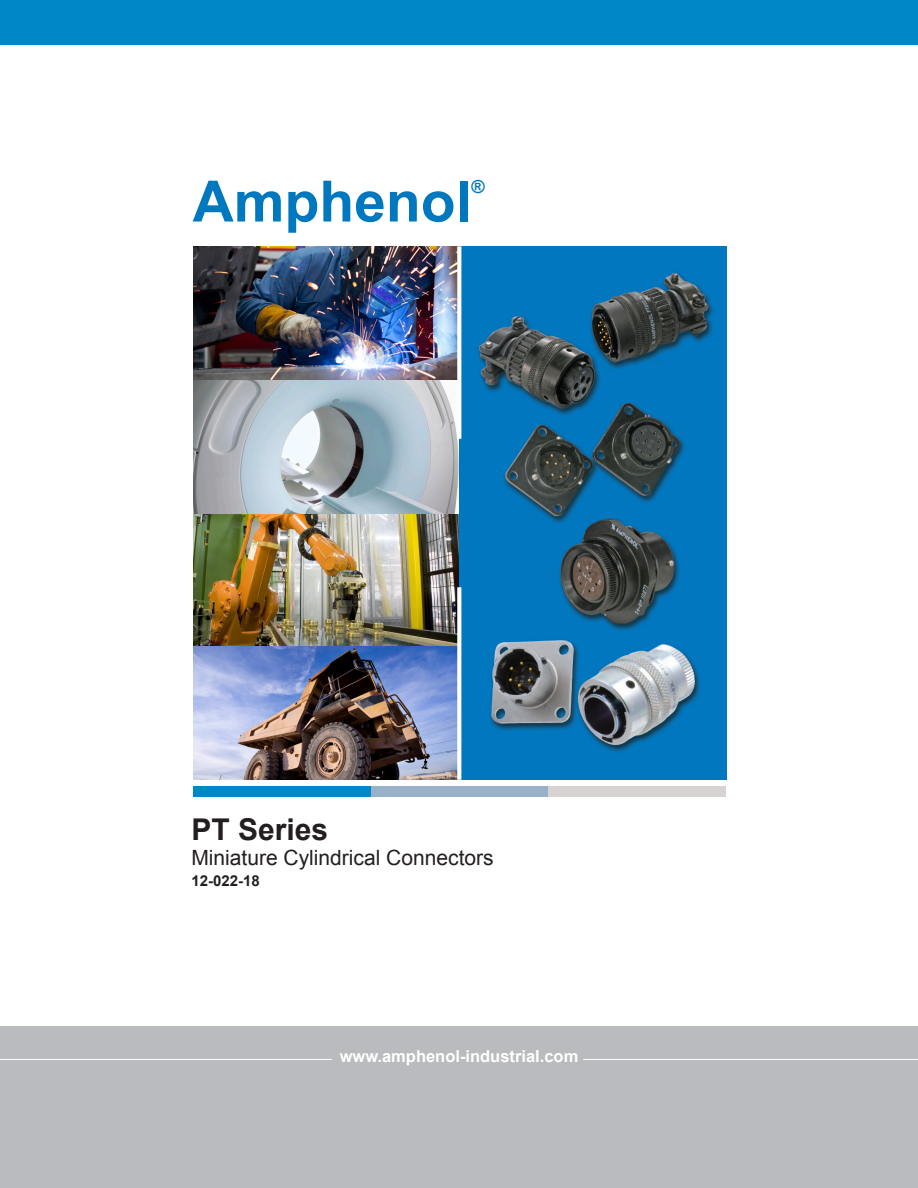
<style>
.page{position:relative;width:918px;height:1188px;background:#fff}
.page>*{position:absolute;margin:0;border:0;box-sizing:border-box;transform-origin:0 0}
.t1{font:700 57px "Arial";color:#0078bf}
.t2{font:700 30px "Arial";color:#231f20}
.t3{font:21px "Arial";color:#231f20}
.t4{font:700 18px "Arial";color:#0078bf}
.t5{font:700 16.5px "Arial";color:#fff}
.t6{font:700 15px "Arial";color:#231f20}
</style>
<div class="page">
<img style="left:193px;top:246px;width:533px;height:534px">
<div style="left:0;top:0;width:918px;height:45px;background:#0087c8"></div>
<div style="left:0;top:1026px;width:918px;height:162px;background:#babbbe"></div>
<div style="left:193px;top:786px;width:178px;height:11px;background:#0087c8"></div>
<div style="left:371px;top:786px;width:178px;height:11px;background:#99b0c9"></div>
<div style="left:549px;top:786px;width:177px;height:11px;background:#d6d3d2"></div>
<svg style="left:457px;top:246px;width:4px;height:193px"></svg>
<svg style="left:457px;top:587px;width:4px;height:193px"></svg>
<hr style="left:0;top:1059px;width:332px;height:1px;background:#fff">
<hr style="left:583px;top:1059px;width:335px;height:1px;background:#fff">
<p class="t1" style="left:193px;top:163px;width:280px">Amphenol</p>
<p class="t4" style="left:471px;top:175px;width:15px">®</p>
<p class="t2" style="left:191px;top:810px;width:138px">PT Series</p>
<p class="t3" style="left:191px;top:844px;width:304px">Miniature Cylindrical Connectors</p>
<p class="t6" style="left:191px;top:871px;width:70px">12-022-18</p>
<p class="t5" style="left:340px;top:1045px;width:240px">www.amphenol-industrial.com</p>
</div>
